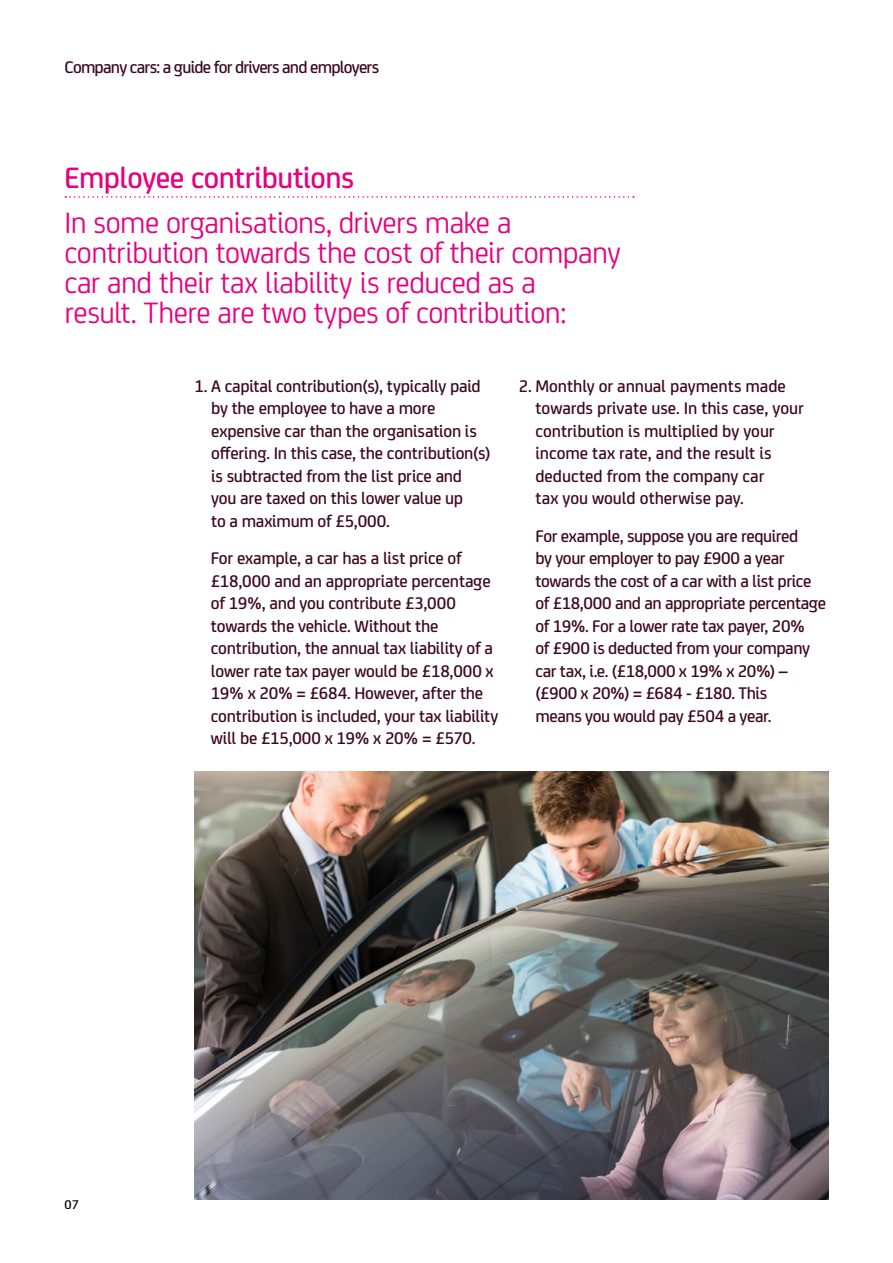
<style>
.page{position:relative;width:893px;height:1263px;background:#fff}
.page>*{position:absolute;margin:0;border:0;box-sizing:border-box;transform-origin:0 0}
.t1{font:31.5px/30px "Energy Saving Sans";letter-spacing:-.02em;color:#e6007d}
.t2{font:500 31.5px "Energy Saving Sans";letter-spacing:-.015em;color:#e6007d}
.t3{font:500 18px/22.5px "Energy Saving Sans";letter-spacing:-.015em;color:#3c081f}
.t4{font:500 18px "Energy Saving Sans";letter-spacing:-.045em;color:#3c081f}
.t5{font:500 13.5px "Energy Saving Sans";color:#000}
</style>
<div class="page">
<svg style="left:65px;top:196px;width:569px;height:2px"></svg>
<img style="left:194px;top:772px;width:634px;height:427px">
<p class="t4" style="left:65px;top:53px;width:316px">Company cars: a guide for drivers and employers</p>
<h1 class="t2" style="left:65px;top:154px;width:291px">Employee contributions</h1>
<h1 class="t1" style="left:65px;top:205px;width:558px">In some organisations, drivers make a contribution towards the cost of their company car and their tax liability is reduced as a<br>result. There are two types of contribution:</h1>
<p class="t3" style="left:211px;top:373px;width:281px;text-indent:-17px">1. A capital contribution(s), typically paid by the employee to have a more expensive car than the organisation is offering. In this case, the contribution(s) is subtracted from the list price and you are taxed on this lower value up<br>to a maximum of £5,000.</p>
<p class="t3" style="left:211px;top:546px;width:289px">For example, a car has a list price of £18,000 and an appropriate percentage of 19%, and you contribute £3,000 towards the vehicle. Without the contribution, the annual tax liability of a lower rate tax payer would be £18,000 x 19% x 20% = £684. However, after the contribution is included, your tax liability will be £15,000 x 19% x 20% = £570.</p>
<p class="t3" style="left:535px;top:373px;width:270px;text-indent:-17px">2. Monthly or annual payments made towards private use. In this case, your contribution is multiplied by your income tax rate, and the result is deducted from the company car<br>tax you would otherwise pay.</p>
<p class="t3" style="left:535px;top:523px;width:292px">For example, suppose you are required<br>by your employer to pay £900 a year towards the cost of a car with a list price of £18,000 and an appropriate percentage of 19%. For a lower rate tax payer, 20%<br>of £900 is deducted from your company car tax, i.e. (£18,000 x 19% x 20%) – (£900 x 20%) = £684 - £180. This<br>means you would pay £504 a year.</p>
<p class="t5" style="left:65px;top:1195px;width:16px">07</p>
</div>
